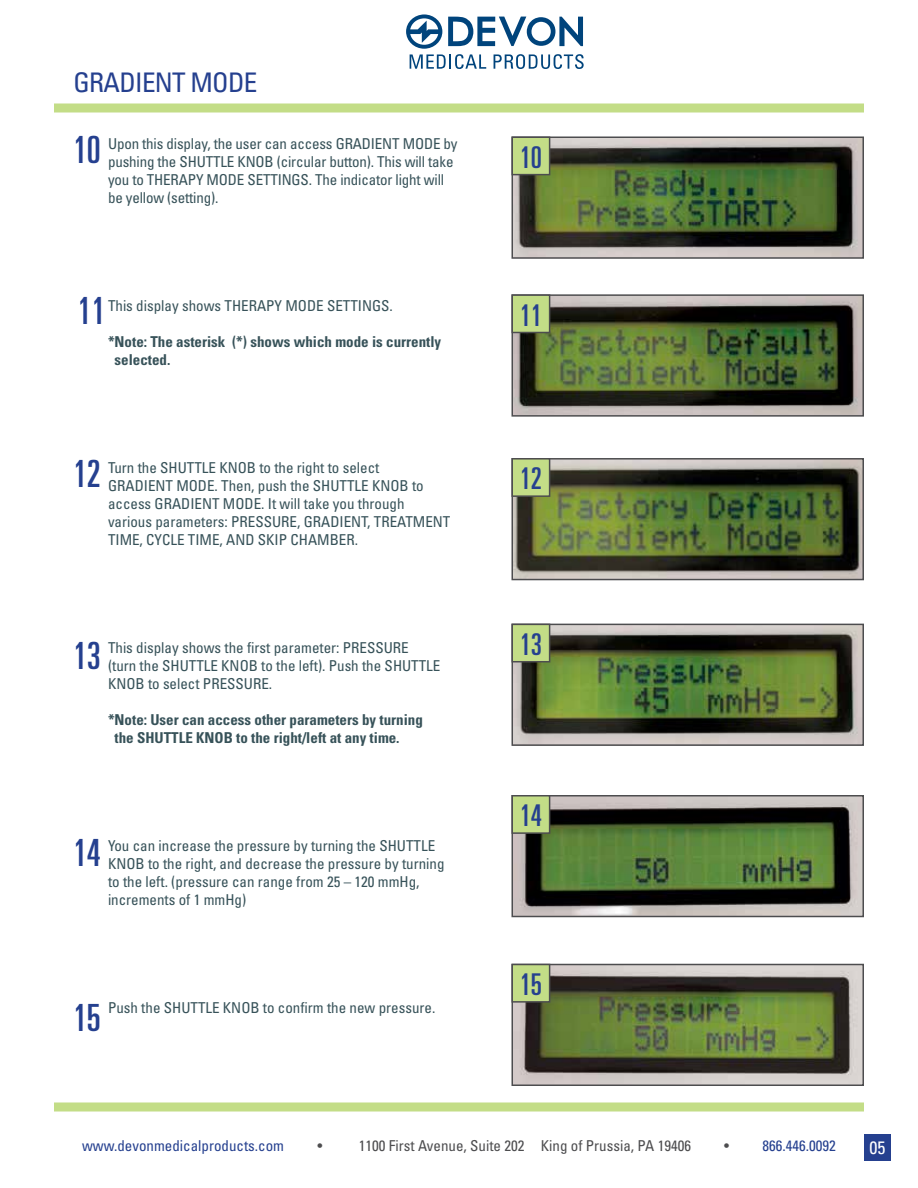
<style>
.page{position:relative;width:918px;height:1188px;background:#fff}
.page>*{position:absolute;margin:0;border:0;box-sizing:border-box;transform-origin:0 0}
.t1{font:ultra-condensed 37.5px "Univers";color:#25408f}
.t2{font:ultra-condensed 30px "Univers";color:#25408f}
.t3{font:condensed 27px "Univers";letter-spacing:-.025em;color:#25408f}
.t4{font:condensed 18px "Univers";color:#fff}
.t5{font:condensed 15px/18px "Univers";color:#375259}
.t6{font:700 condensed 15px/18px "Univers";color:#375259}
.t7{font:condensed 15px "Univers";color:#4d4d4f}
.t8{font:condensed 15px "Univers";color:#25408f}
.s1{color:#4d4d4f}
</style>
<div class="page">
<div style="left:864px;top:1134px;width:27px;height:27px;background:#25408f"></div>
<svg style="left:406px;top:14px;width:178px;height:55px"></svg>
<div style="left:54px;top:104px;width:810px;height:8px;background:#c3dd87"></div>
<div style="left:54px;top:1102px;width:810px;height:10px;background:#c3dd87"></div>
<img style="left:515px;top:139px;width:346px;height:117px">
<div style="left:512px;top:136px;width:352px;height:123px;border:2px solid #4d4d4f"></div>
<div style="left:512px;top:136px;width:38px;height:39px;background:#c3dd87;border:2px solid #4d4d4f"></div>
<img style="left:515px;top:297px;width:346px;height:117px">
<div style="left:512px;top:294px;width:352px;height:123px;border:2px solid #4d4d4f"></div>
<div style="left:512px;top:294px;width:38px;height:39px;background:#c3dd87;border:2px solid #4d4d4f"></div>
<img style="left:515px;top:461px;width:346px;height:116px">
<div style="left:512px;top:458px;width:352px;height:122px;border:2px solid #4d4d4f"></div>
<div style="left:512px;top:458px;width:38px;height:39px;background:#c3dd87;border:2px solid #4d4d4f"></div>
<img style="left:515px;top:627px;width:346px;height:116px">
<div style="left:512px;top:624px;width:352px;height:122px;border:2px solid #4d4d4f"></div>
<div style="left:512px;top:624px;width:38px;height:38px;background:#c3dd87;border:2px solid #4d4d4f"></div>
<img style="left:515px;top:798px;width:346px;height:116px">
<div style="left:512px;top:795px;width:352px;height:122px;border:2px solid #4d4d4f"></div>
<div style="left:512px;top:795px;width:38px;height:39px;background:#c3dd87;border:2px solid #4d4d4f"></div>
<img style="left:515px;top:967px;width:346px;height:116px">
<div style="left:512px;top:964px;width:352px;height:122px;border:2px solid #4d4d4f"></div>
<div style="left:512px;top:964px;width:38px;height:39px;background:#c3dd87;border:2px solid #4d4d4f"></div>
<h3 class="t3" style="left:74px;top:66px;width:185px">GRADIENT MODE</h3>
<h1 class="t1" style="left:73px;top:128px;width:29px">10</h1>
<p class="t5" style="left:108px;top:134px;width:351px">Upon this display, the user can access GRADIENT MODE by pushing the SHUTTLE KNOB (circular button). This will take you to THERAPY MODE SETTINGS. The indicator light will be yellow (setting).</p>
<h1 class="t1" style="left:78px;top:290px;width:29px">11</h1>
<p class="t5" style="left:108px;top:296px;width:286px">This display shows THERAPY MODE SETTINGS.</p>
<p class="t6" style="left:115px;top:332px;width:328px;text-indent:-7px">*Note: The asterisk (*) shows which mode is currently selected.</p>
<h1 class="t1" style="left:73px;top:453px;width:29px">12</h1>
<p class="t5" style="left:108px;top:458px;width:273px">Turn the SHUTTLE KNOB to the right to select<br>Gradient</p>
<p class="t5" style="left:176px;top:476px;width:249px">Mode. Then, push the SHUTTLE KNOB to</p>
<p class="t5" style="left:108px;top:494px;width:65px">access Gradient</p>
<p class="t5" style="left:108px;top:494px;width:298px;text-indent:115px">Mode. It will take you through various parameters: Pressure</p>
<p class="t5" style="left:297px;top:512px;width:25px">, Gradient</p>
<p class="t5" style="left:367px;top:512px;width:24px">, Treatment</p>
<p class="t5" style="left:108px;top:530px;width:55px">Time, Cycle</p>
<p class="t5" style="left:188px;top:530px;width:49px">Time, and</p>
<p class="t5" style="left:258px;top:530px;width:51px">Skip Chamber</p>
<p class="t5" style="left:355px;top:530px;width:5px">.</p>
<h1 class="t1" style="left:73px;top:634px;width:29px">13</h1>
<p class="t5" style="left:108px;top:638px;width:253px">This display shows the first parameter: Pressure (turn the shuttle</p>
<p class="t5" style="left:221px;top:656px;width:10px">knob</p>
<p class="t5" style="left:261px;top:656px;width:181px">to the left). Push the SHUTTLE</p>
<p class="t5" style="left:108px;top:674px;width:113px">KNOB to select Pressure</p>
<p class="t5" style="left:269px;top:674px;width:5px">.</p>
<p class="t6" style="left:115px;top:710px;width:310px;text-indent:-7px">*Note: User can access other parameters by turning the shuttle kn ob to the right/left at any time.</p>
<h1 class="t1" style="left:73px;top:831px;width:29px">14</h1>
<p class="t5" style="left:108px;top:836px;width:338px">You can increase the pressure by turning the SHUTTLE KNOB to the right, and decrease the pressure by turning to the left. (pressure can range from 25 – 120 mmHg, increments of 1 mmHg)</p>
<h1 class="t1" style="left:73px;top:996px;width:29px">15</h1>
<p class="t5" style="left:108px;top:998px;width:329px">Push the SHUTTLE KNOB to confirm the new pressure.</p>
<h2 class="t2" style="left:520px;top:140px;width:24px">10</h2>
<h2 class="t2" style="left:520px;top:298px;width:24px">11</h2>
<h2 class="t2" style="left:520px;top:462px;width:24px">12</h2>
<h2 class="t2" style="left:520px;top:627px;width:24px">13</h2>
<h2 class="t2" style="left:520px;top:799px;width:24px">14</h2>
<h2 class="t2" style="left:520px;top:967px;width:24px">15</h2>
<p class="t8" style="left:82px;top:1136px;width:203px">www.devonmedicalproducts.com</p>
<p class="t7" style="left:317px;top:1136px;width:6px">•</p>
<p class="t7" style="left:359px;top:1136px;width:334px">1100 First Avenue, Suite 202 King of Prussia, PA 19406</p>
<p class="t8" style="left:724px;top:1136px;width:113px"><span class="s1">•</span> 866.446.0092</p>
<p class="t4" style="left:870px;top:1137px;width:17px">05</p>
</div>
